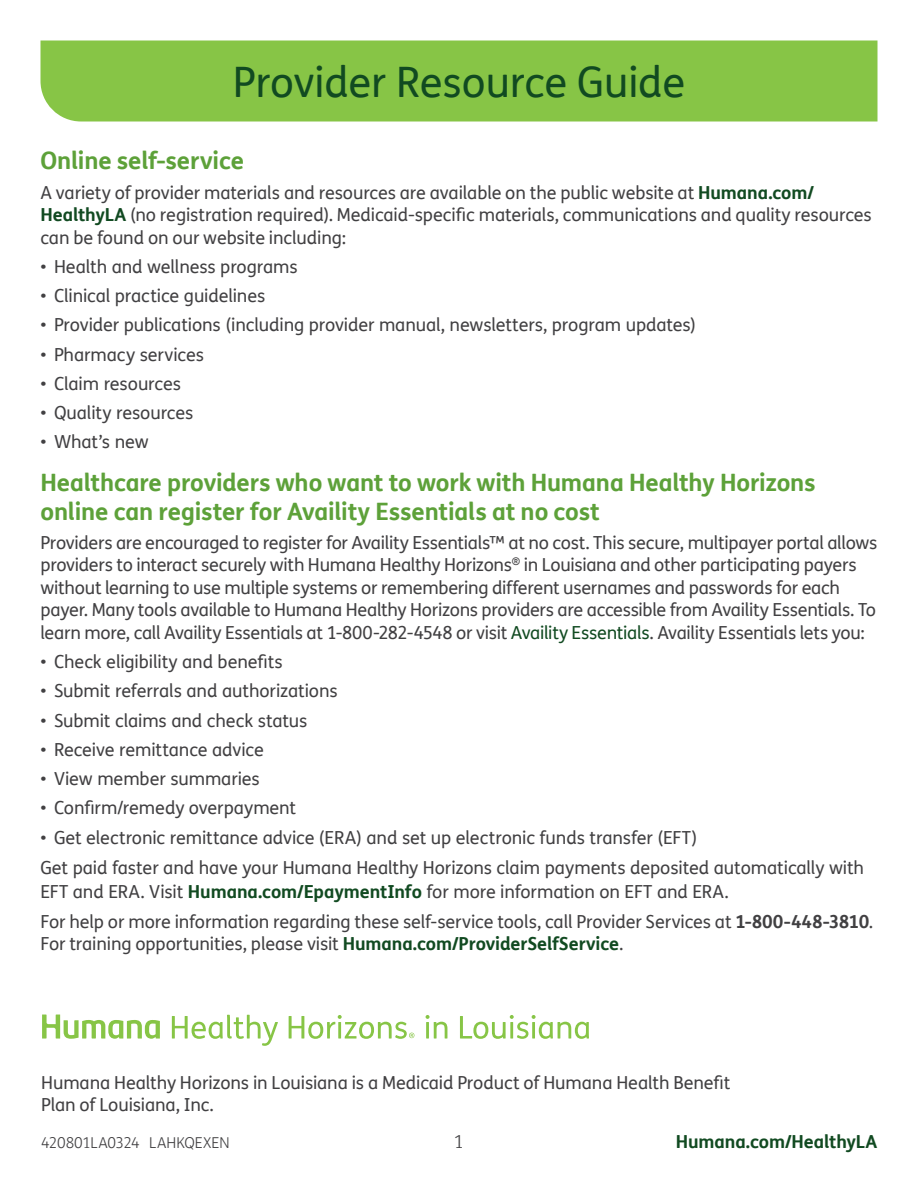
<style>
.page{position:relative;width:918px;height:1188px;background:#fff}
.page>*{position:absolute;margin:0;border:0;box-sizing:border-box;transform-origin:0 0}
.P_Dark_Gray{font:42px "FS Humana";letter-spacing:-.005em;color:#114a21}
.Subhead{font:700 24px/28.8px "FS Humana";letter-spacing:-.01em;color:#5da139}
.P_Dark_Gray-2{font:18px/22.5px "FS Humana";letter-spacing:-.01em;color:#414042}
.t1{font:700 18px "FS Humana";letter-spacing:-.005em;color:#114a21}
.t2{font:300 18px "FS Humana";color:#414042}
.P_Dark_Gray-3{font:300 15px "FS Humana";letter-spacing:-.01em;color:#414042}
.s1{font-weight:700;color:#114a21}
.s2{color:#114a21}
.s3{font-weight:700}
</style>
<div class="page">
<div style="left:40px;top:40px;width:838px;height:82px;background:#87c546"></div>
<svg style="left:172px;top:1015px;width:106px;height:31px"></svg>
<svg style="left:426px;top:1015px;width:21px;height:24px"></svg>
<svg style="left:460px;top:1015px;width:129px;height:24px"></svg>
<svg style="left:42px;top:1015px;width:118px;height:24px"></svg>
<svg style="left:289px;top:1015px;width:125px;height:24px"></svg>
<p class="P_Dark_Gray" style="left:233px;top:53px;width:454px">Provider Resource Guide</p>
<p class="Subhead" style="left:40px;top:145px;width:205px">Online self-service</p>
<p class="P_Dark_Gray-2" style="left:40px;top:181px;width:833px">A variety of provider materials and resources are available on the public website at <span class="s1">Humana.com/<br>HealthyLA</span> (no registration required). Medicaid-specific materials, communications and quality resources can be found on our website including:</p>
<p class="P_Dark_Gray-2" style="left:40px;top:255px;width:259px">• Health and wellness programs</p>
<p class="P_Dark_Gray-2" style="left:40px;top:284px;width:226px">• Clinical practice guidelines</p>
<p class="P_Dark_Gray-2" style="left:40px;top:313px;width:657px">• Provider publications (including provider manual, newsletters, program updates)</p>
<p class="P_Dark_Gray-2" style="left:40px;top:343px;width:165px">• Pharmacy services</p>
<p class="P_Dark_Gray-2" style="left:40px;top:372px;width:142px">• Claim resources</p>
<p class="P_Dark_Gray-2" style="left:40px;top:401px;width:154px">• Quality resources</p>
<p class="P_Dark_Gray-2" style="left:40px;top:430px;width:110px">• What’s new</p>
<p class="Subhead" style="left:40px;top:467px;width:777px">Healthcare providers who want to work with Humana Healthy Horizons online can register for Availity Essentials at no cost</p>
<p class="P_Dark_Gray-2" style="left:40px;top:531px;width:838px">Providers are encouraged to register for Availity Essentials™ at no cost. This secure, multipayer portal allows providers to interact securely with Humana Healthy Horizons<sup>®</sup> in Louisiana and other participating payers without learning to use multiple systems or remembering different usernames and passwords for each payer. Many tools available to Humana Healthy Horizons providers are accessible from Availity Essentials. To learn more, call Availity Essentials at 1-800-282-4548 or visit <span class="s2">Availity Essentials</span>. Availity Essentials lets you:</p>
<p class="P_Dark_Gray-2" style="left:40px;top:650px;width:244px">• Check eligibility and benefits</p>
<p class="P_Dark_Gray-2" style="left:40px;top:679px;width:299px">• Submit referrals and authorizations</p>
<p class="P_Dark_Gray-2" style="left:40px;top:709px;width:269px">• Submit claims and check status</p>
<p class="P_Dark_Gray-2" style="left:40px;top:738px;width:225px">• Receive remittance advice</p>
<p class="P_Dark_Gray-2" style="left:40px;top:767px;width:221px">• View member summaries</p>
<p class="P_Dark_Gray-2" style="left:40px;top:796px;width:257px">• Confirm/remedy overpayment</p>
<p class="P_Dark_Gray-2" style="left:40px;top:826px;width:658px">• Get electronic remittance advice (ERA) and set up electronic funds transfer (EFT)</p>
<p class="P_Dark_Gray-2" style="left:40px;top:856px;width:825px;line-height:24px">Get paid faster and have your Humana Healthy Horizons claim payments deposited automatically with<br>EFT and ERA. Visit <span class="s1">Humana.com/EpaymentInfo</span> for more information on EFT and ERA.</p>
<p class="P_Dark_Gray-2" style="left:40px;top:910px;width:834px">For help or more information regarding these self-service tools, call Provider Services at <span class="s3">1-800-448-3810</span>.<br>For training opportunities, please visit <span class="s1">Humana.com/ProviderSelfService</span>.</p>
<p class="P_Dark_Gray-2" style="left:41px;top:1071px;width:691px">Humana Healthy Horizons in Louisiana is a Medicaid Product of Humana Health Benefit<br>Plan of Louisiana, Inc.</p>
<p class="P_Dark_Gray-3" style="left:41px;top:1132px;width:190px">420801LA0324 LAHKQEXEN</p>
<p class="t2" style="left:454px;top:1129px;width:12px">1</p>
<p class="t1" style="left:676px;top:1127px;width:203px">Humana.com/HealthyLA</p>
</div>
